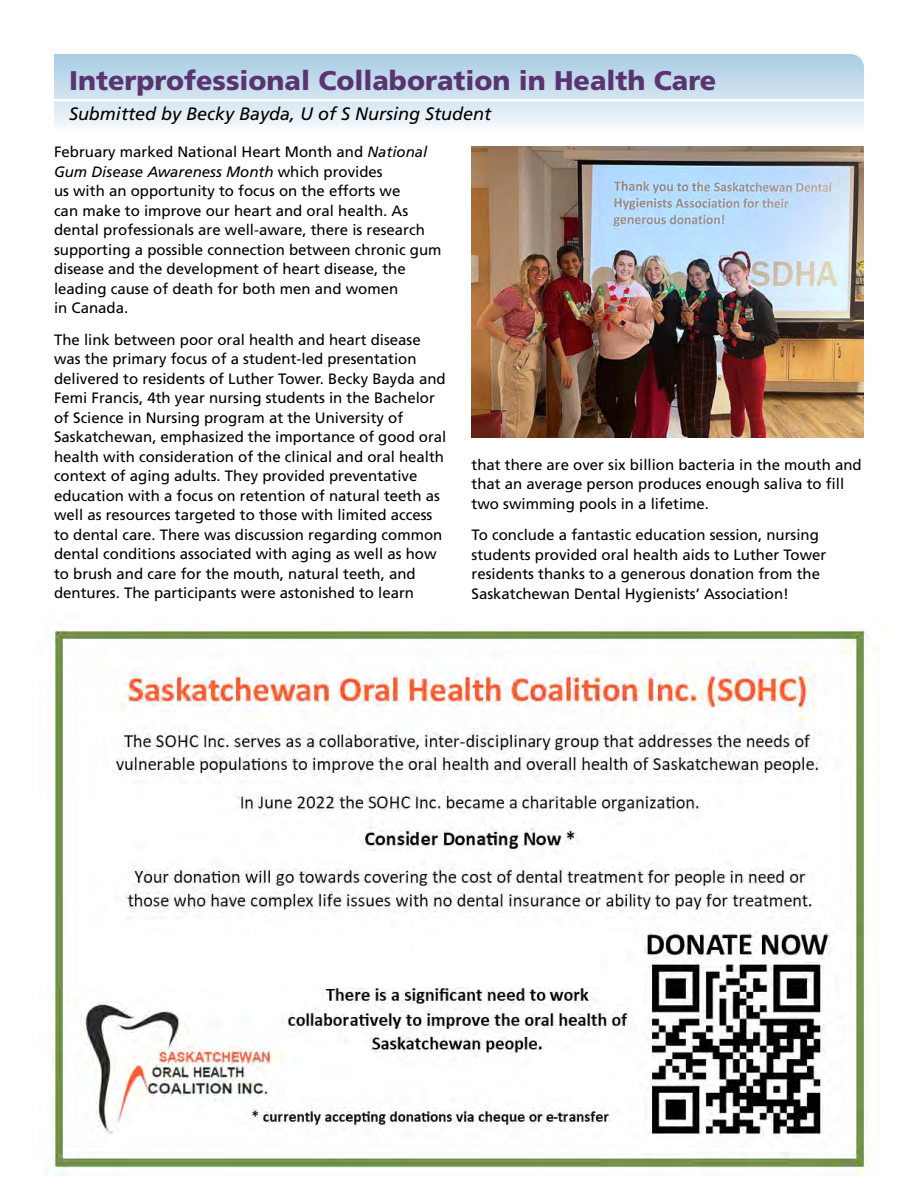
<style>
.page{position:relative;width:918px;height:1188px;background:#fff}
.page>*{position:absolute;margin:0;border:0;box-sizing:border-box;transform-origin:0 0}
.t1{font:900 27px "Frutiger LT Std";color:#5a3471}
.t2{font:italic 18px "Frutiger LT Std";color:#000}
.t3{font:15px/19.5px "Frutiger LT Std";color:#000}
.s1{font-style:italic}
</style>
<div class="page">
<img style="left:45px;top:629px;width:823px;height:547px">
<svg style="left:54px;top:54px;width:810px;height:72px;background:#cbe0ee"></svg>
<hr style="left:54px;top:99px;width:810px;height:2px;background:#fff">
<img style="left:472px;top:147px;width:391px;height:291px">
<h1 class="t1" style="left:69px;top:65px;width:649px">Interprofessional Collaboration in Health Care</h1>
<p class="t2" style="left:69px;top:104px;width:424px">Submitted by Becky Bayda, U of S Nursing Student</p>
<p class="t3" style="left:54px;top:142px;width:389px">February marked National Heart Month and <span class="s1">National Gum Disease Awareness Month</span> which provides<br>us with an opportunity to focus on the efforts we<br>can make to improve our heart and oral health. As dental professionals are well-aware, there is research supporting a possible connection between chronic gum disease and the development of heart disease, the leading cause of death for both men and women<br>in Canada.</p>
<p class="t3" style="left:54px;top:330px;width:394px">The link between poor oral health and heart disease was the primary focus of a student-led presentation delivered to residents of Luther Tower. Becky Bayda and Femi Francis, 4th year nursing students in the Bachelor of Science in Nursing program at the University of Saskatchewan, emphasized the importance of good oral health with consideration of the clinical and oral health context of aging adults. They provided preventative education with a focus on retention of natural teeth as well as resources targeted to those with limited access to dental care. There was discussion regarding common dental conditions associated with aging as well as how to brush and care for the mouth, natural teeth, and dentures. The participants were astonished to learn</p>
<p class="t3" style="left:472px;top:455px;width:392px">that there are over six billion bacteria in the mouth and that an average person produces enough saliva to fill two swimming pools in a lifetime.</p>
<p class="t3" style="left:472px;top:525px;width:356px">To conclude a fantastic education session, nursing students provided oral health aids to Luther Tower residents thanks to a generous donation from the Saskatchewan Dental Hygienists’ Association!</p>
</div>
